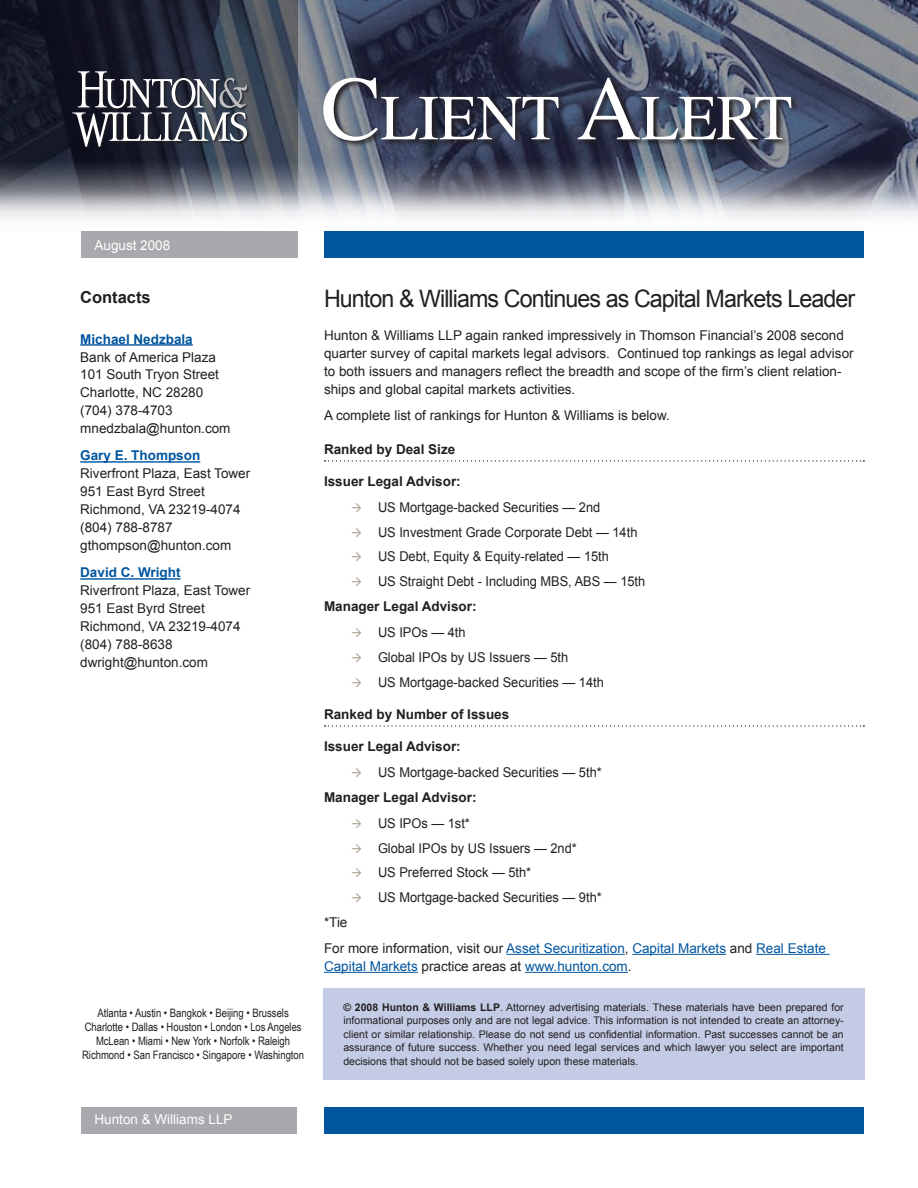
<style>
.page{position:relative;width:918px;height:1188px;background:#fff}
.page>*{position:absolute;margin:0;border:0;box-sizing:border-box;transform-origin:0 0}
.t1{font:64.05px "Times";letter-spacing:-.005em;color:#fff}
.t2{font:24px "Arial";letter-spacing:-.04em;color:#231f20}
.t3{font:700 16.5px "Arial";color:#231f20}
.t4{font:13.5px/18px "Arial";color:#231f20}
.t5{font:13.5px/24.8px "Arial";color:#231f20;scale:.95 1}
.t6{font:13.5px/26.1px "Arial";color:#00559f}
.t7{font:700 13.5px "Arial";color:#231f20}
.t8{font:700 13.5px "Arial";color:#00559f}
.t9{font:13.5px "Arial";color:#fff}
.t10{font:11.7px/14px "Arial Narrow";color:#231f20;text-align:center}
.t11{font:10.5px/13.5px "Arial";color:#231f20;text-align:justify}
.s1{font-size:91.5px}
.s2{color:#aea698}
.s3{font-weight:700}
.s4{color:#231f20}
</style>
<div class="page">
<img style="left:298px;top:0;width:620px;height:144px">
<svg style="left:0;top:0;width:298px;height:144px"></svg>
<img style="left:0;top:144px;width:918px;height:75px">
<div style="left:324px;top:1107px;width:540px;height:27px;background:#00559f"></div>
<div style="left:324px;top:231px;width:540px;height:27px;background:#00559f"></div>
<div style="left:81px;top:231px;width:217px;height:27px;background:#a7a9ac"></div>
<div style="left:81px;top:1107px;width:216px;height:27px;background:#a7a9ac"></div>
<div style="left:72px;top:72px;width:178px;height:78px;background:#231f20;opacity:.75"></div>
<svg style="left:72px;top:71px;width:175px;height:76px"></svg>
<svg style="left:322px;top:77px;width:477px;height:71px"></svg>
<hr style="left:80px;top:344px;width:113px;height:2px;background:#00559f">
<hr style="left:80px;top:461px;width:120px;height:2px;background:#00559f">
<hr style="left:80px;top:578px;width:101px;height:2px;background:#00559f">
<div style="left:323px;top:988px;width:541px;height:92px;background:#c3cbe5"></div>
<svg style="left:325px;top:460px;width:539px;height:2px"></svg>
<svg style="left:325px;top:725px;width:539px;height:2px"></svg>
<hr style="left:506px;top:954px;width:119px;height:1px;background:#00559f">
<hr style="left:632px;top:954px;width:94px;height:1px;background:#00559f">
<hr style="left:756px;top:954px;width:74px;height:1px;background:#00559f">
<hr style="left:324px;top:972px;width:94px;height:1px;background:#00559f">
<hr style="left:525px;top:972px;width:103px;height:1px;background:#00559f">
<h1 class="t1" style="left:321px;top:58px;width:473px"><span class="s1">C</span>LIENT <span class="s1">A</span>LERT</h1>
<p class="t9" style="left:94px;top:236px;width:77px">August 2008</p>
<p class="t3" style="left:80px;top:286px;width:72px">Contacts</p>
<h2 class="t2" style="left:324px;top:283px;width:533px">Hunton &amp; Williams Continues as Capital Markets Leader</h2>
<p class="t8" style="left:80px;top:330px;width:114px">Michael Nedzbala</p>
<p class="t4" style="left:80px;top:348px;width:152px">Bank of America Plaza<br>101 South Tryon Street<br>Charlotte, NC 28280 (704) 378-4703 mnedzbala@hunton.com</p>
<p class="t8" style="left:80px;top:447px;width:122px">Gary E. Thompson</p>
<p class="t4" style="left:80px;top:465px;width:172px">Riverfront Plaza, East Tower<br>951 East Byrd Street<br>Richmond, VA 23219-4074 (804) 788-8787 gthompson@hunton.com</p>
<p class="t8" style="left:80px;top:564px;width:102px">David C. Wright</p>
<p class="t4" style="left:80px;top:582px;width:172px">Riverfront Plaza, East Tower<br>951 East Byrd Street<br>Richmond, VA 23219-4074 (804) 788-8638 dwright@hunton.com</p>
<p class="t4" style="left:324px;top:326px;width:531px">Hunton &amp; Williams LLP again ranked impressively in Thomson Financial’s 2008 second quarter survey of capital markets legal advisors. Continued top rankings as legal advisor to both issuers and managers reflect the breadth and scope of the firm’s client relation&shy;ships and global capital markets activities.</p>
<p class="t4" style="left:324px;top:407px;width:347px">A complete list of rankings for Hunton &amp; Williams is below.</p>
<p class="t7" style="left:324px;top:441px;width:133px">Ranked by Deal Size</p>
<p class="t7" style="left:324px;top:472px;width:138px">Issuer Legal Advisor:</p>
<p class="t5" style="left:351px;top:495px;width:264px"><span class="s2">→</span> US Mortgage-backed Securities — 2nd</p>
<p class="t5" style="left:351px;top:520px;width:303px"><span class="s2">→</span> US Investment Grade Corporate Debt — 14th</p>
<p class="t5" style="left:351px;top:544px;width:273px"><span class="s2">→</span> US Debt, Equity &amp; Equity-related — 15th</p>
<p class="t5" style="left:324px;top:569px;width:340px;text-indent:27px"><span class="s2">→</span> US Straight Debt - Including MBS, ABS — 15th<br><span class="s3">Manager Legal Advisor:</span></p>
<p class="t5" style="left:351px;top:620px;width:122px"><span class="s2">→</span> US IPOs — 4th</p>
<p class="t5" style="left:351px;top:645px;width:230px"><span class="s2">→</span> Global IPOs by US Issuers — 5th</p>
<p class="t5" style="left:351px;top:670px;width:268px"><span class="s2">→</span> US Mortgage-backed Securities — 14th</p>
<p class="t7" style="left:324px;top:706px;width:187px">Ranked by Number of Issues</p>
<p class="t7" style="left:324px;top:737px;width:138px">Issuer Legal Advisor:</p>
<p class="t5" style="left:324px;top:760px;width:294px;text-indent:27px"><span class="s2">→</span> US Mortgage-backed Securities — 5th*<br><span class="s3">Manager Legal Advisor:</span></p>
<p class="t5" style="left:351px;top:811px;width:127px"><span class="s2">→</span> US IPOs — 1st*</p>
<p class="t5" style="left:351px;top:836px;width:239px"><span class="s2">→</span> Global IPOs by US Issuers — 2nd*</p>
<p class="t5" style="left:351px;top:860px;width:191px"><span class="s2">→</span> US Preferred Stock — 5th*</p>
<p class="t5" style="left:351px;top:885px;width:266px"><span class="s2">→</span> US Mortgage-backed Securities — 9th*</p>
<p class="t6" style="left:324px;top:909px;width:503px"><span class="s4">*Tie<br>For more information, visit our</span> Asset Securitization<span class="s4">,</span> Capital Markets <span class="s4">and</span> Real Estate</p>
<p class="t6" style="left:324px;top:953px;width:309px">Capital Markets <span class="s4">practice areas at</span> www.hunton.com<span class="s4">.</span></p>
<p class="t10" style="left:82px;top:1006px;width:224px">Atlanta • Austin • Bangkok • Beijing • Brussels Charlotte • Dallas • Houston • London • Los Angeles McLean • Miami • New York • Norfolk • Raleigh Richmond • San Francisco • Singapore • Washington</p>
<p class="t9" style="left:94px;top:1111px;width:140px">Hunton &amp; Williams LLP</p>
<p class="t11" style="left:343px;top:1001px;width:502px"><span class="s3">© 2008 Hunton &amp; Williams LLP</span>. Attorney advertising materials. These materials have been prepared for informational purposes only and are not legal advice. This information is not intended to create an attorney&shy;client or similar relationship. Please do not send us confidential information. Past successes cannot be an assurance of future success. Whether you need legal services and which lawyer you select are important decisions that should not be based solely upon these materials.</p>
</div>
